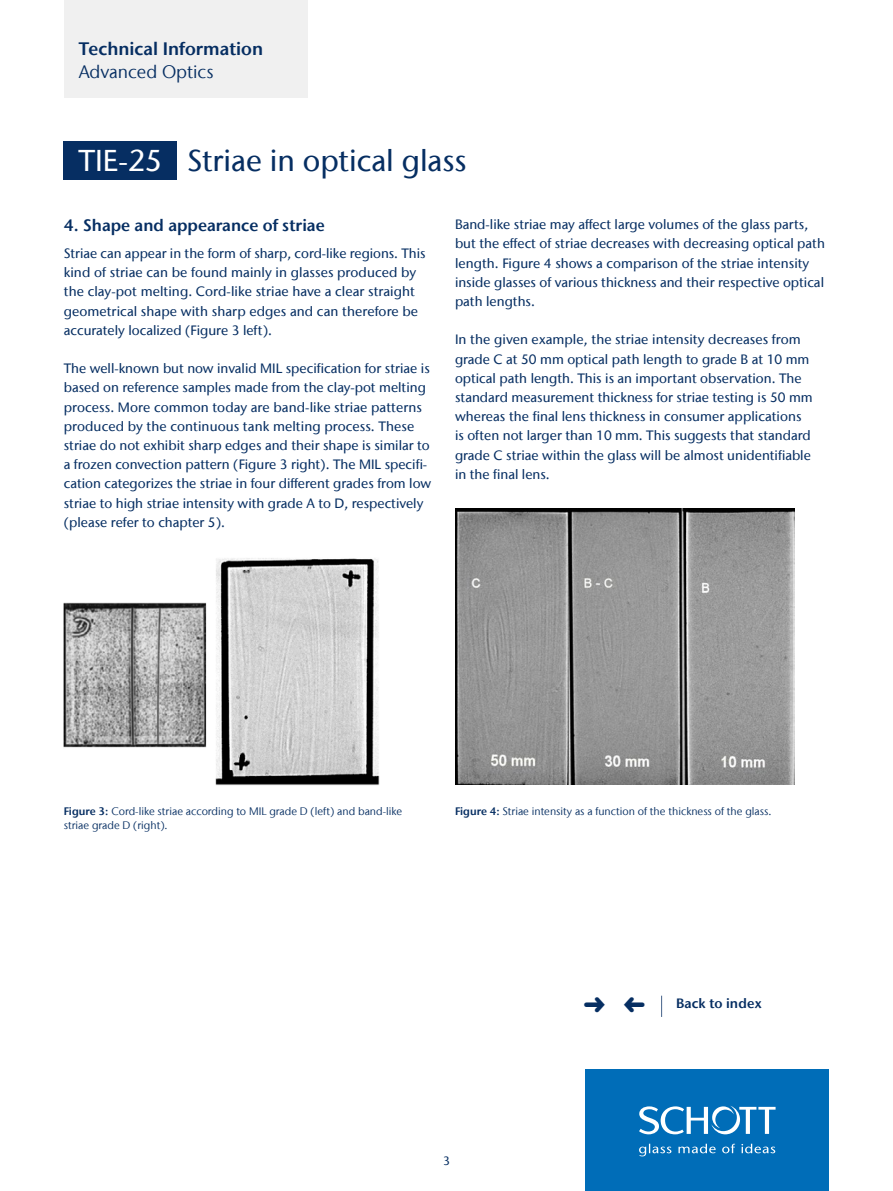
<style>
.page{position:relative;width:893px;height:1191px;background:#fff}
.page>*{position:absolute;margin:0;border:0;box-sizing:border-box;transform-origin:0 0}
.t1{font:500 30px "Stone Sans IIITC Com";color:#062e62}
.t2{font:600 18px "Stone Sans IIITC Com";color:#062e62}
.t3{font:18px "Stone Sans IIITC Com";color:#062e62}
.t4{font:600 16.5px "Stone Sans IIITC Com";color:#062e62}
.t5{font:500 13.5px/19.2px "Stone Sans IIITC Com";color:#062e62}
.t6{font:600 13.5px "Stone Sans IIITC Com";letter-spacing:.01em;color:#062e62}
.t7{font:500 12px "Stone Sans IIITC Com";color:#062e62}
.t8{font:10.8px/14.2px "Stone Sans IIITC Com";color:#062e62}
.s1{color:#fff}
.s2{font-weight:600}
</style>
<div class="page">
<div style="left:64px;top:0;width:244px;height:98px;background:#f0f0f0"></div>
<div style="left:585px;top:1069px;width:244px;height:122px;background:#006db8"></div>
<svg style="left:639px;top:1105px;width:137px;height:51px"></svg>
<div style="left:64px;top:142px;width:113px;height:38px;background:#062e62"></div>
<svg style="left:661px;top:995px;width:1px;height:22px"></svg>
<img style="left:64px;top:558px;width:316px;height:227px">
<img style="left:455px;top:508px;width:339px;height:276px">
<h2 class="t2" style="left:79px;top:38px;width:186px">Technical Information</h2>
<h2 class="t3" style="left:79px;top:60px;width:136px">Advanced Optics</h2>
<h1 class="t1" style="left:78px;top:142px;width:390px"><span class="s1">TIE-25</span> Striae in optical glass</h1>
<p class="t4" style="left:64px;top:215px;width:263px">4. Shape and appearance of striae</p>
<p class="t5" style="left:64px;top:243px;width:363px">Striae can appear in the form of sharp, cord-like regions. This kind of striae can be found mainly in glasses produced by the clay-pot melting. Cord-like striae have a clear straight geometrical shape with sharp edges and can therefore be accurately localized (Figure 3 left).</p>
<p class="t5" style="left:64px;top:359px;width:369px">The well-known but now invalid MIL specification for striae is based on reference samples made from the clay-pot melting process. More common today are band-like striae patterns produced by the continuous tank melting process. These striae do not exhibit sharp edges and their shape is similar to a frozen convection pattern (Figure 3 right). The MIL specifi&shy;cation categorizes the striae in four different grades from low striae to high striae intensity with grade A to D, respectively (please refer to chapter 5).</p>
<p class="t5" style="left:455px;top:215px;width:371px">Band-like striae may affect large volumes of the glass parts, but the effect of striae decreases with decreasing optical path length. Figure 4 shows a comparison of the striae intensity inside glasses of various thickness and their respective optical path lengths.</p>
<p class="t5" style="left:455px;top:330px;width:359px">In the given example, the striae intensity decreases from grade C at 50 mm optical path length to grade B at 10 mm optical path length. This is an important observation. The standard measurement thickness for striae testing is 50 mm whereas the final lens thickness in consumer applications is often not larger than 10 mm. This suggests that standard grade C striae within the glass will be almost unidentifiable in the final lens.</p>
<p class="t8" style="left:64px;top:804px;width:340px"><span class="s2">Figure 3:</span> Cord-like striae according to MIL grade D (left) and band-like striae grade D (right).</p>
<p class="t8" style="left:455px;top:804px;width:318px"><span class="s2">Figure 4:</span> Striae intensity as a function of the thickness of the glass.</p>
<p class="t7" style="left:443px;top:1153px;width:8px">3</p>
<p class="t6" style="left:676px;top:995px;width:87px">Back to index</p>
</div>
